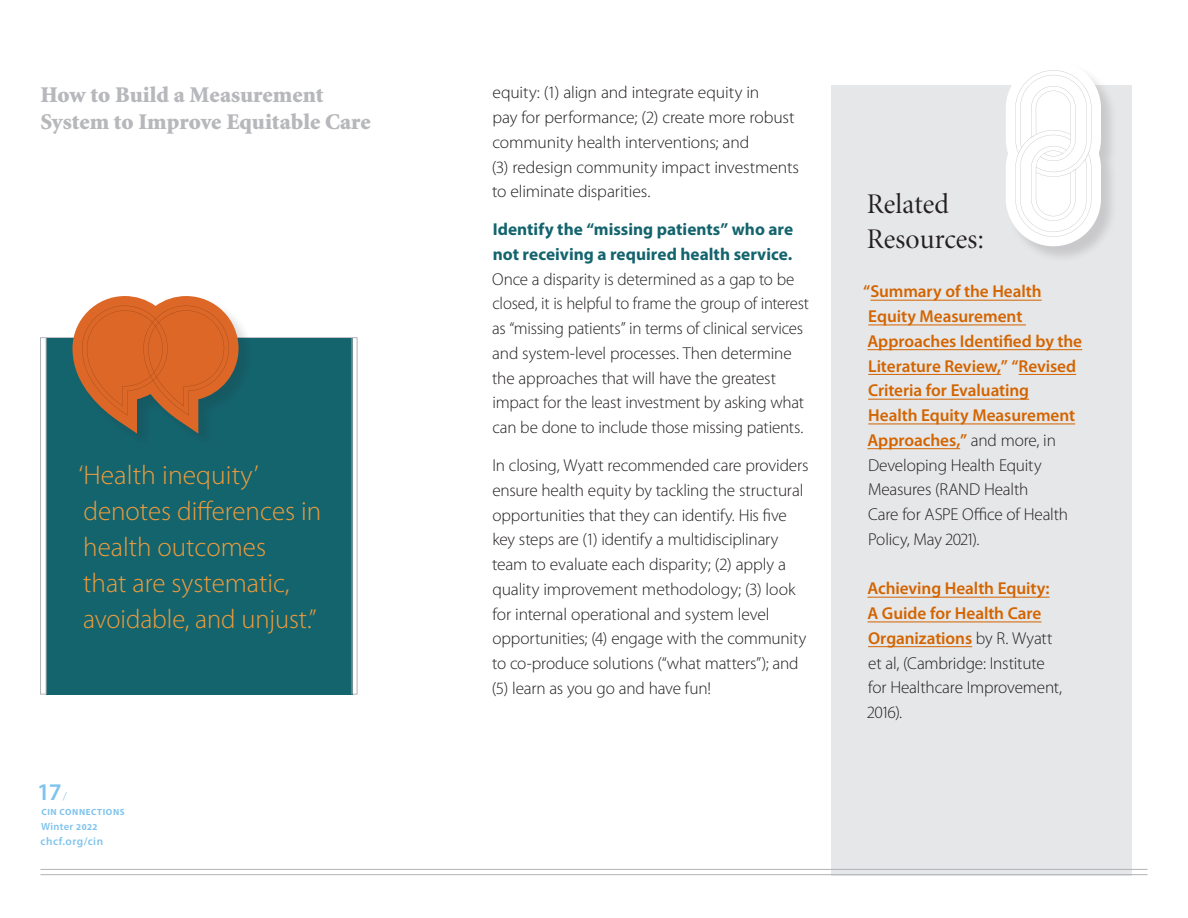
<style>
.page{position:relative;width:1188px;height:918px;background:#fff}
.page>*{position:absolute;margin:0;border:0;box-sizing:border-box;transform-origin:0 0}
.t1{font:28.5px/34.5px "Minion Display";letter-spacing:.005em;color:#231f20}
.t2{font:300 27px/36px "Myriad Pro";color:#ed9c3c}
.t3{font:600 24px "Myriad Pro";color:#7fc4ed}
.t4{font:900 22.5px/27px "Minion";color:#b7b8bb}
.t5{font:300 17.25px/24.8px "Myriad Pro";letter-spacing:-.01em;color:#231f20}
.t6{font:600 17.25px/24.8px "Myriad Pro";letter-spacing:-.005em;color:#d36400}
.t7{font:600 11.25px "Myriad Pro";letter-spacing:.045em;color:#7fc4ed}
.t8{font:600 10.5px "Myriad Pro";letter-spacing:.025em;color:#7fc4ed}
.t9{font:700 9px "Myriad Pro";letter-spacing:.065em;color:#7fc4ed}
.s1{font-weight:300;font-size:12px}
.s2{font-weight:700;font-size:9px}
.s3{font-weight:700;color:#14646e}
.s4{font-weight:300;color:#231f20}
.s5{font-weight:600;color:#d36400}
</style>
<div class="page">
<div style="left:831px;top:85px;width:301px;height:790px;background:#e6e7e9"></div>
<hr style="left:40px;top:874px;width:1108px;height:1px;background:#b2b3b7">
<hr style="left:40px;top:869px;width:1108px;height:1px;background:#b2b3b7">
<hr style="left:870px;top:300px;width:172px;height:1px;background:#d36400">
<hr style="left:868px;top:325px;width:158px;height:1px;background:#d36400">
<hr style="left:867px;top:349px;width:215px;height:1px;background:#d36400">
<hr style="left:868px;top:374px;width:133px;height:1px;background:#d36400">
<hr style="left:1019px;top:374px;width:57px;height:1px;background:#d36400">
<hr style="left:868px;top:399px;width:161px;height:1px;background:#d36400">
<hr style="left:868px;top:424px;width:207px;height:1px;background:#d36400">
<hr style="left:867px;top:448px;width:93px;height:1px;background:#d36400">
<hr style="left:867px;top:597px;width:183px;height:1px;background:#d36400">
<hr style="left:867px;top:622px;width:174px;height:1px;background:#d36400">
<hr style="left:868px;top:646px;width:104px;height:1px;background:#d36400">
<div style="left:1006px;top:61px;width:112px;height:202px;background:#231f20;opacity:.15"></div>
<svg style="left:1006px;top:61px;width:95px;height:185px"></svg>
<div style="left:46px;top:338px;width:306px;height:356px;background:#14646e"></div>
<hr style="left:46px;top:338px;width:1px;height:356px;background:#b2b3b7">
<hr style="left:352px;top:338px;width:1px;height:356px;background:#b2b3b7">
<div style="left:73px;top:296px;width:182px;height:153px;background:#231f20;opacity:.15"></div>
<svg style="left:73px;top:296px;width:166px;height:138px"></svg>
<p class="t4" style="left:40px;top:82px;width:332px">How to Build a Measurement<br>System to Improve Equitable Care</p>
<p class="t2" style="left:79px;top:458px;width:244px">‘Health inequity’ denotes differences in health outcomes<br>that are systematic, avoidable, and unjust.”</p>
<p class="t3" style="left:37px;top:779px;width:31px">17<span class="s1">/</span></p>
<p class="t9" style="left:41px;top:806px;width:85px">CIN CONNECTIONS</p>
<p class="t8" style="left:41px;top:820px;width:58px">Winter <span class="s2">2022</span></p>
<p class="t7" style="left:41px;top:835px;width:64px">chcf.org/cin</p>
<p class="t5" style="left:492px;top:80px;width:309px">equity: (1) align and integrate equity in<br>pay for performance; (2) create more robust community health interventions; and<br>(3) redesign community impact investments to eliminate disparities.</p>
<p class="t5" style="left:492px;top:217px;width:318px"><span class="s3">Identify the “missing patients” who are not receiving a required health service.<br></span>Once a disparity is determined as a gap to be closed, it is helpful to frame the group of interest as “missing patients” in terms of clinical services and system-level processes. Then determine the approaches that will have the greatest impact for the least investment by asking what can be done to include those missing patients.</p>
<p class="t5" style="left:492px;top:453px;width:318px">In closing, Wyatt recommended care providers ensure health equity by tackling the structural opportunities that they can identify. His five key steps are (1) identify a multidisciplinary team to evaluate each disparity; (2) apply a quality improvement methodology; (3) look for internal operational and system level opportunities; (4) engage with the community to co-produce solutions (“what matters”); and (5) learn as you go and have fun!</p>
<p class="t1" style="left:867px;top:188px;width:119px">Related<br>Resources:</p>
<p class="t6" style="left:863px;top:280px;width:220px">“Summary of the Health<br>Equity Measurement<br>Approaches Identified by the<br>Literature Review,” “Revised<br>Criteria for Evaluating<br>Health Equity Measurement<br>Approaches,” <span class="s4">and more, in<br>Developing Health Equity<br>Measures (RAND Health<br>Care for ASPE Office of Health<br>Policy, May 2021).</span></p>
<p class="t5" style="left:867px;top:577px;width:196px"><span class="s5">Achieving Health Equity:<br>A Guide for Health Care<br>Organizations</span> by R. Wyatt et al, (Cambridge: Institute for Healthcare Improvement,<br>2016).</p>
</div>
